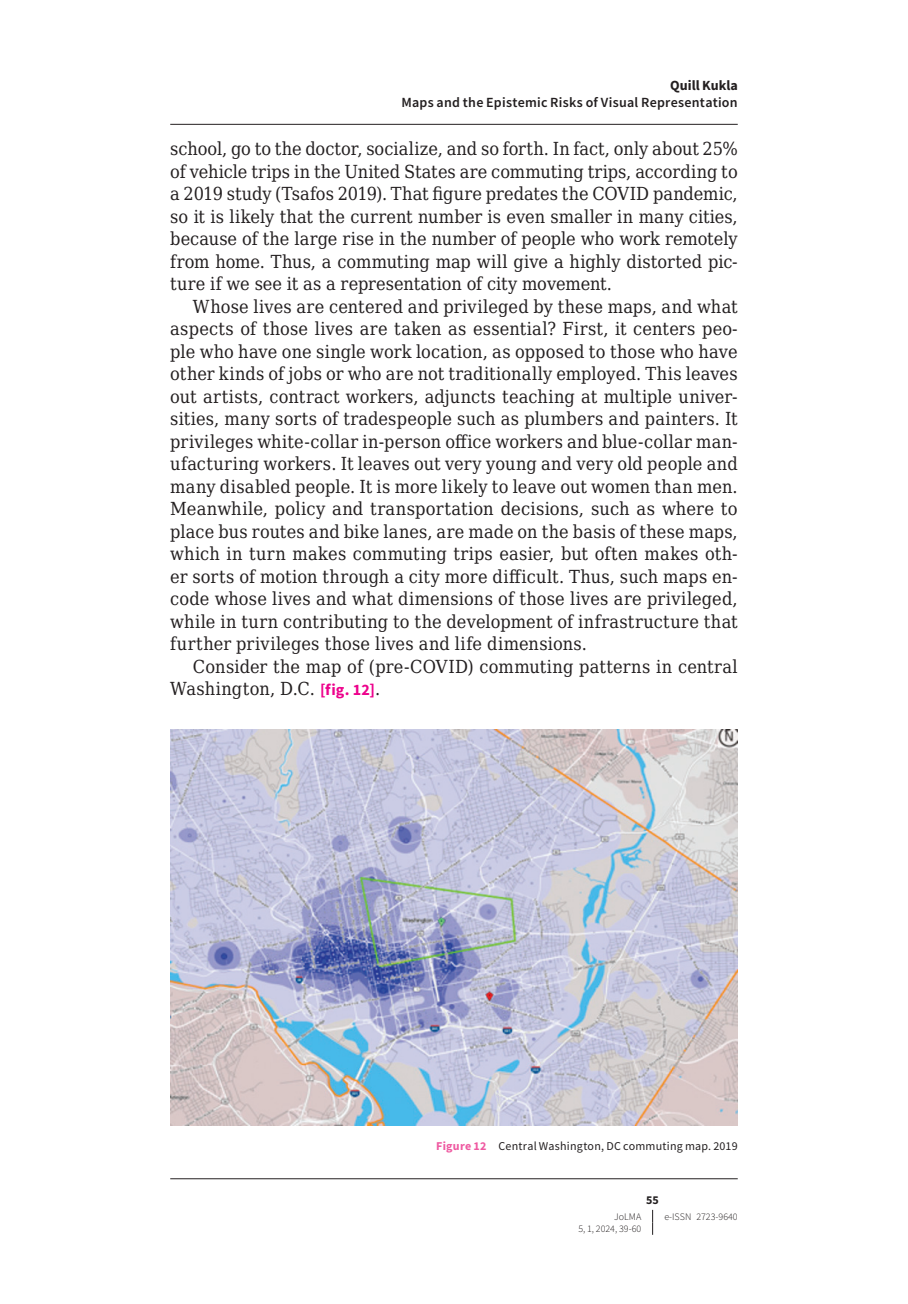
<style>
.page{position:relative;width:908px;height:1304px;background:#fff}
.page>*{position:absolute;margin:0;border:0;box-sizing:border-box;transform-origin:0 0}
.t1{font:18px/22.6px "DejaVu Serif Condensed";letter-spacing:.01em;color:#231f20;text-align:justify}
.t2{font:600 14px "Source Sans Pro";letter-spacing:.02em;color:#231f20}
.t3{font:700 14px "Source Sans Pro";color:#231f20}
.t4{font:12px "Source Sans Pro";letter-spacing:.02em;color:#231f20}
.t5{font:700 12px "Source Sans Pro";color:#231f20}
.t6{font:300 10px "Source Sans Pro";color:#231f20}
.s1{font-family:"Source Sans Pro";font-weight:700;font-size:16px;color:#ed028c}
.s2{font-weight:700;color:#ef59a1}
</style>
<div class="page">
<svg style="left:652px;top:1210px;width:1px;height:25px"></svg>
<img style="left:170px;top:730px;width:567px;height:395px">
<hr style="left:170px;top:124px;width:567px;height:1px;background:#231f20">
<hr style="left:170px;top:1178px;width:567px;height:1px;background:#231f20">
<p class="t3" style="left:670px;top:76px;width:69px">Quill Kukla</p>
<p class="t2" style="left:401px;top:94px;width:337px">Maps and the Epistemic Risks of Visual Representation</p>
<p class="t1" style="left:170px;top:137px;width:568px">school, go to the doctor, socialize, and so forth. In fact, only about 25% of vehicle trips in the United States are commuting trips, according to a 2019 study (Tsafos 2019). That figure predates the COVID pandemic, so it is likely that the current number is even smaller in many cities, because of the large rise in the number of people who work remotely from home. Thus, a commuting map will give a highly distorted pic‑ ture if we see it as a representation of city movement.</p>
<p class="t1" style="left:170px;top:295px;width:568px;text-indent:23px">Whose lives are centered and privileged by these maps, and what aspects of those lives are taken as essential? First, it centers peo‑ ple who have one single work location, as opposed to those who have other kinds of jobs or who are not traditionally employed. This leaves out artists, contract workers, adjuncts teaching at multiple univer‑ sities, many sorts of tradespeople such as plumbers and painters. It privileges white‑collar in‑person office workers and blue‑collar man‑ ufacturing workers. It leaves out very young and very old people and many disabled people. It is more likely to leave out women than men.<br>Meanwhile, policy and transportation decisions, such as where to place bus routes and bike lanes, are made on the basis of these maps, which in turn makes commuting trips easier, but often makes oth‑ er sorts of motion through a city more difficult. Thus, such maps en‑ code whose lives and what dimensions of those lives are privileged, while in turn contributing to the development of infrastructure that further privileges those lives and life dimensions.</p>
<p class="t1" style="left:170px;top:655px;width:568px;text-indent:23px">Consider the map of (pre‑COVID) commuting patterns in central<br>Washington, D.C. <span class="s1">[fig. 12]</span>.</p>
<p class="t4" style="left:436px;top:1138px;width:303px"><span class="s2">Figure 12</span> Central Washington, DC commuting map. 2019</p>
<p class="t5" style="left:646px;top:1192px;width:14px">55</p>
<p class="t6" style="left:614px;top:1210px;width:28px">JoLMA</p>
<p class="t6" style="left:664px;top:1210px;width:75px">e-ISSN 2723-9640</p>
<p class="t6" style="left:578px;top:1223px;width:64px">5, 1, 2024, 39-60</p>
</div>
